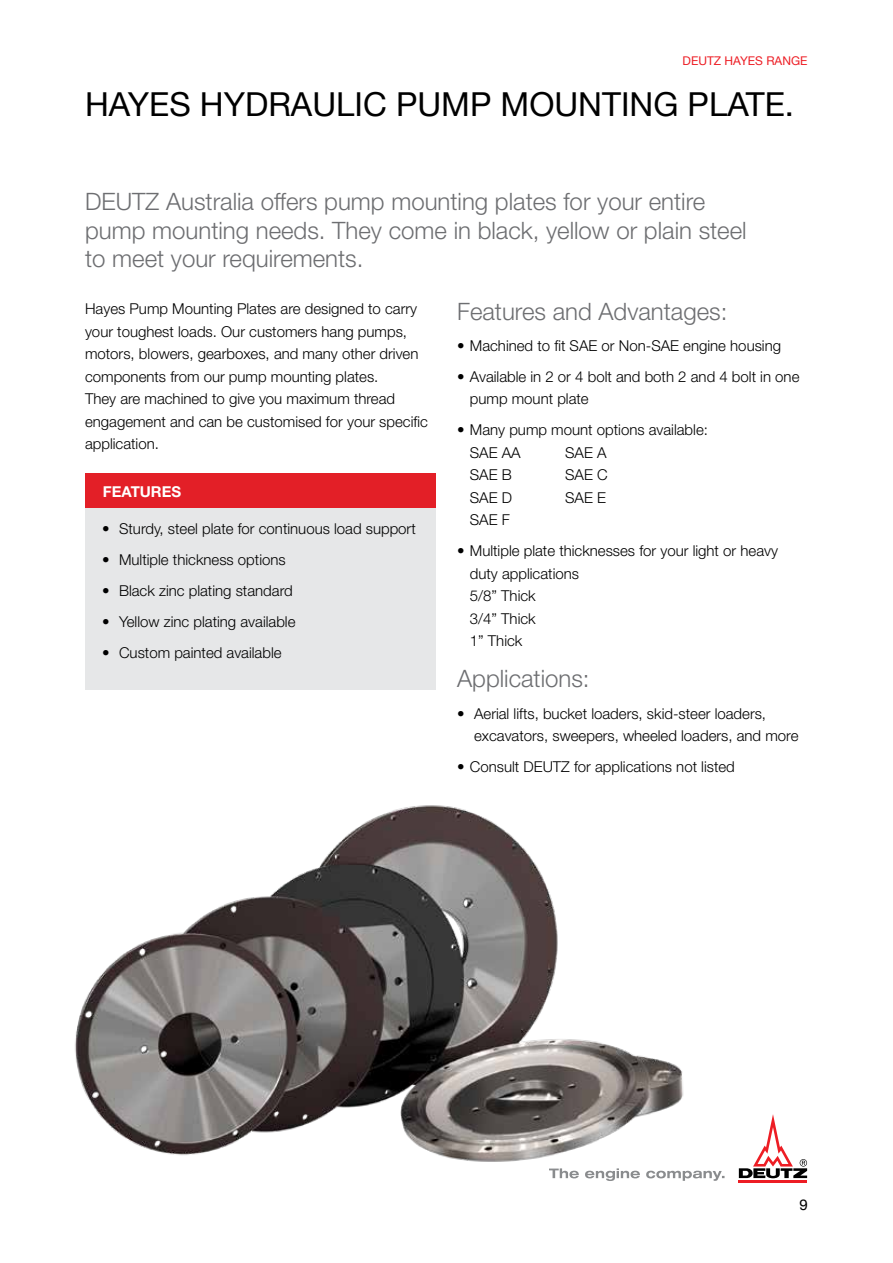
<style>
.page{position:relative;width:893px;height:1263px;background:#fff}
.page>*{position:absolute;margin:0;border:0;box-sizing:border-box;transform-origin:0 0}
.t1{font:33px "Helvetica Neue";color:#000}
.t2{font:300 24px/28.5px "Helvetica Neue";color:#6d6e71}
.t3{font:300 15px/22.5px "Helvetica Neue";color:#000}
.t4{font:700 15px "Helvetica Neue";color:#fff}
.t5{font:15px "Helvetica Neue";color:#000}
.t6{font:12px "Helvetica Neue";color:#ed1d24}
</style>
<div class="page">
<svg style="left:553px;top:1170px;width:171px;height:11px"></svg>
<hr style="left:739px;top:1180px;width:68px;height:2px;background:#ed1d24">
<svg style="left:739px;top:1114px;width:68px;height:64px"></svg>
<img style="left:75px;top:805px;width:620px;height:373px">
<div style="left:85px;top:473px;width:351px;height:217px;background:#e6e7e8"></div>
<div style="left:85px;top:473px;width:351px;height:34px;background:#e31f27"></div>
<p class="t6" style="left:683px;top:52px;width:126px">DEUTZ HAYES RANGE</p>
<h1 class="t1" style="left:85px;top:81px;width:710px">HAYES HYDRAULIC PUMP MOUNTING PLATE.</h1>
<h2 class="t2" style="left:85px;top:187px;width:663px">DEUTZ Australia offers pump mounting plates for your entire pump mounting needs. They come in black, yellow or plain steel to meet your requirements.</h2>
<p class="t3" style="left:85px;top:297px;width:344px">Hayes Pump Mounting Plates are designed to carry your toughest loads. Our customers hang pumps, motors, blowers, gearboxes, and many other driven components from our pump mounting plates.<br>They are machined to give you maximum thread engagement and can be customised for your specific application.</p>
<h2 class="t2" style="left:457px;top:296px;width:272px">Features and Advantages:</h2>
<p class="t3" style="left:457px;top:334px;width:325px">• Machined to fit SAE or Non-SAE engine housing</p>
<p class="t3" style="left:470px;top:365px;width:331px;text-indent:-13px">• Available in 2 or 4 bolt and both 2 and 4 bolt in one pump mount plate</p>
<p class="t3" style="left:470px;top:418px;width:240px;text-indent:-13px">• Many pump mount options available:<br>SAE AA</p>
<p class="t3" style="left:565px;top:441px;width:43px">SAE A</p>
<p class="t4" style="left:103px;top:482px;width:80px">FEATURES</p>
<p class="t3" style="left:102px;top:517px;width:315px">• Sturdy, steel plate for continuous load support</p>
<p class="t3" style="left:102px;top:548px;width:185px">• Multiple thickness options</p>
<p class="t3" style="left:102px;top:579px;width:192px">• Black zinc plating standard</p>
<p class="t3" style="left:102px;top:610px;width:195px">• Yellow zinc plating available</p>
<p class="t3" style="left:102px;top:641px;width:181px">• Custom painted available</p>
<p class="t3" style="left:470px;top:463px;width:43px">SAE B</p>
<p class="t3" style="left:565px;top:463px;width:44px">SAE C</p>
<p class="t3" style="left:470px;top:486px;width:44px">SAE D</p>
<p class="t3" style="left:565px;top:486px;width:42px">SAE E</p>
<p class="t3" style="left:470px;top:508px;width:42px">SAE F</p>
<p class="t3" style="left:470px;top:539px;width:310px;text-indent:-13px">• Multiple plate thicknesses for your light or heavy duty applications<br>5/8” Thick<br>3/4” Thick<br>1” Thick</p>
<h2 class="t2" style="left:457px;top:664px;width:134px">Applications:</h2>
<p class="t3" style="left:474px;top:701px;width:326px;text-indent:-17px">• Aerial lifts, bucket loaders, skid-steer loaders, excavators, sweepers, wheeled loaders, and more</p>
<p class="t3" style="left:457px;top:755px;width:279px">• Consult DEUTZ for applications not listed</p>
<p class="t5" style="left:800px;top:1193px;width:10px">9</p>
</div>
